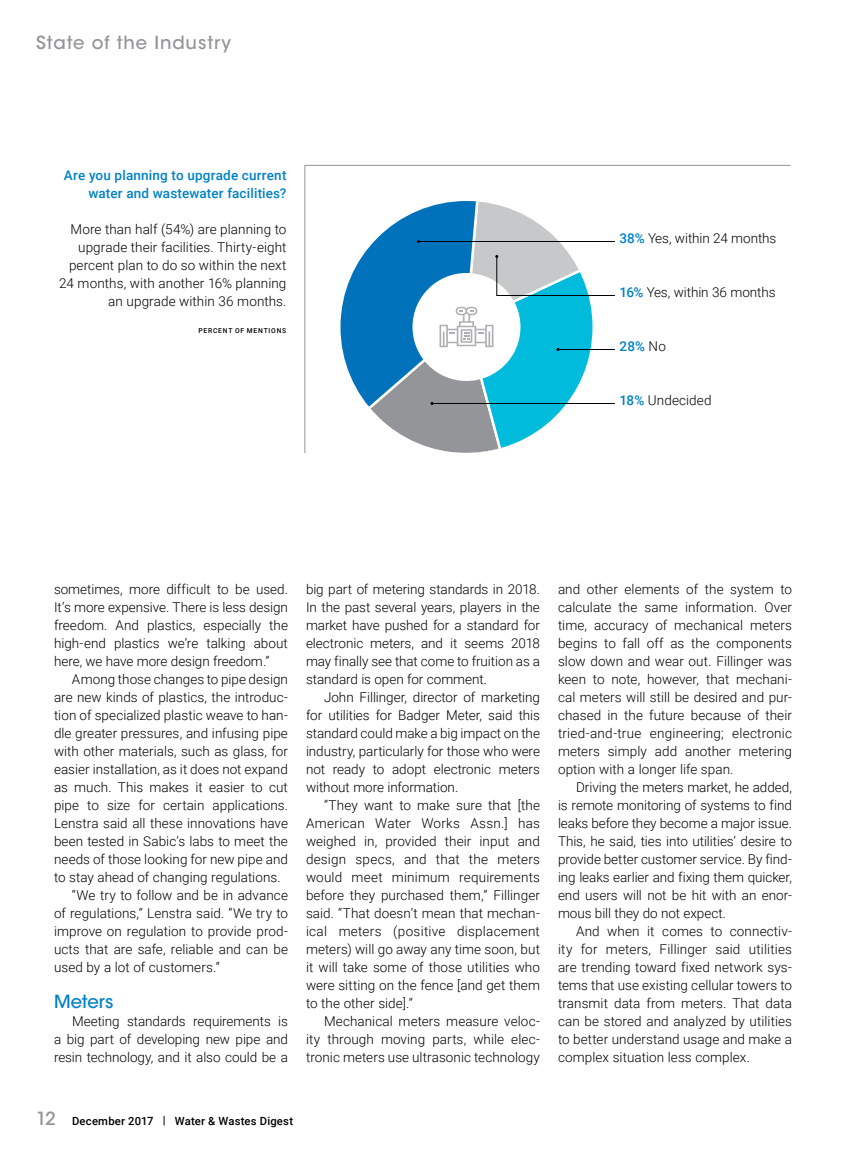
<style>
.page{position:relative;width:864px;height:1161px;background:#fff}
.page>*{position:absolute;margin:0;border:0;box-sizing:border-box;transform-origin:0 0}
.t1{font:500 18px "ITC Avant Garde Std";letter-spacing:.05em;color:#939598}
.t2{font:500 18px "ITC Avant Garde Std";color:#0081c8}
.t3{font:300 13.5px/18px "Roboto";color:#000;text-align:justify}
.t4{font:500 13.5px/18px "Roboto";letter-spacing:.01em;color:#0081c8;text-align:right}
.t5{font:500 11.25px "Roboto";letter-spacing:.02em;color:#000}
.t6{font:500 6.75px "Roboto";letter-spacing:.115em;color:#000}
.s1{font-weight:500;color:#0081c8}
.s2{font-weight:300;color:#000}
.s3{font-family:"ITC Avant Garde Std";font-size:18px;color:#939598}
</style>
<div class="page">
<svg style="left:304px;top:165px;width:487px;height:288px"></svg>
<svg style="left:340px;top:201px;width:276px;height:252px"></svg>
<h1 class="t1" style="left:36px;top:32px;width:197px">State of the Industry</h1>
<p class="t4" style="left:64px;top:166px;width:224px">Are you planning to upgrade current water and wastewater facilities?</p>
<p class="t3" style="left:59px;top:220px;width:229px;text-align:right">More than half (54%) are planning to upgrade their facilities. Thirty-eight percent plan to do so within the next 24 months, with another 16% planning an upgrade within 36 months.</p>
<p class="t6" style="left:198px;top:326px;width:90px">PERCENT OF MENTIONS</p>
<p class="t3" style="left:620px;top:228px;width:158px"><span class="s1">38%</span> Yes, within 24 months</p>
<p class="t3" style="left:620px;top:282px;width:158px"><span class="s1">16%</span> Yes, within 36 months</p>
<p class="t4" style="left:620px;top:336px;width:48px">28% <span class="s2">No</span></p>
<p class="t3" style="left:620px;top:390px;width:94px"><span class="s1">18%</span> Undecided</p>
<p class="t3" style="left:54px;top:580px;width:236px">sometimes, more difficult to be used.<br>It’s more expensive. There is less design freedom. And plastics, especially the high-end plastics we’re talking about here, we have more design freedom.”</p>
<p class="t3" style="left:72px;top:670px;width:218px">Among those changes to pipe design</p>
<p class="t3" style="left:54px;top:688px;width:235px">are new kinds of plastics, the introduc-</p>
<p class="t3" style="left:54px;top:706px;width:235px">tion of specialized plastic weave to han-</p>
<p class="t3" style="left:54px;top:724px;width:235px">dle greater pressures, and infusing pipe</p>
<p class="t3" style="left:54px;top:742px;width:235px">with other materials, such as glass, for</p>
<p class="t3" style="left:54px;top:760px;width:235px">easier installation, as it does not expand</p>
<p class="t3" style="left:54px;top:778px;width:235px">as much. This makes it easier to cut</p>
<p class="t3" style="left:54px;top:796px;width:236px">pipe to size for certain applications.</p>
<p class="t3" style="left:54px;top:814px;width:236px">Lenstra said all these innovations have</p>
<p class="t3" style="left:54px;top:832px;width:235px">been tested in Sabic’s labs to meet the</p>
<p class="t3" style="left:54px;top:850px;width:236px">needs of those looking for new pipe and</p>
<p class="t3" style="left:54px;top:868px;width:228px">to stay ahead of changing regulations.</p>
<p class="t3" style="left:72px;top:886px;width:217px">“We try to follow and be in advance</p>
<p class="t3" style="left:54px;top:904px;width:236px">of regulations,” Lenstra said. “We try to</p>
<p class="t3" style="left:54px;top:922px;width:235px">improve on regulation to provide prod-</p>
<p class="t3" style="left:54px;top:940px;width:235px">ucts that are safe, reliable and can be</p>
<p class="t3" style="left:54px;top:958px;width:167px">used by a lot of customers.”</p>
<h1 class="t2" style="left:54px;top:990px;width:61px">Meters</h1>
<p class="t3" style="left:54px;top:1012px;width:236px;text-indent:18px">Meeting standards requirements is a big part of developing new pipe and resin technology, and it also could be a</p>
<p class="t3" style="left:306px;top:580px;width:236px">big part of metering standards in 2018.<br>In the past several years, players in the market have pushed for a standard for electronic meters, and it seems 2018 may finally see that come to fruition as a standard is open for comment.</p>
<p class="t3" style="left:306px;top:688px;width:236px;text-indent:18px">John Fillinger, director of marketing for utilities for Badger Meter, said this standard could make a big impact on the industry, particularly for those who were not ready to adopt electronic meters without more information.</p>
<p class="t3" style="left:306px;top:796px;width:236px;text-indent:18px">“They want to make sure that [the American Water Works Assn.] has weighed in, provided their input and design specs, and that the meters would meet minimum requirements before they purchased them,” Fillinger said. “That doesn’t mean that mechan&shy;ical meters (positive displacement meters) will go away any time soon, but it will take some of those utilities who were sitting on the fence [and get them to the other side].”</p>
<p class="t3" style="left:306px;top:1012px;width:236px;text-indent:18px">Mechanical meters measure veloc&shy;ity through moving parts, while elec&shy;tronic meters use ultrasonic technology</p>
<p class="t3" style="left:558px;top:580px;width:235px">and other elements of the system to calculate the same information. Over time, accuracy of mechanical meters begins to fall off as the components slow down and wear out. Fillinger was keen to note, however, that mechani&shy;cal meters will still be desired and pur&shy;chased in the future because of their tried-and-true engineering; electronic meters simply add another metering option with a longer life span.</p>
<p class="t3" style="left:558px;top:778px;width:236px;text-indent:18px">Driving the meters market, he added, is remote monitoring of systems to find leaks before they become a major issue.<br>This, he said, ties into utilities’ desire to provide better customer service. By find&shy;ing leaks earlier and fixing them quicker, end users will not be hit with an enor&shy;mous bill they do not expect.</p>
<p class="t3" style="left:558px;top:921px;width:236px;text-indent:18px">And when it comes to connectiv&shy;ity for meters, Fillinger said utilities are trending toward fixed network sys&shy;tems that use existing cellular towers to transmit data from meters. That data can be stored and analyzed by utilities to better understand usage and make a complex situation less complex.</p>
<p class="t5" style="left:36px;top:1113px;width:259px"><span class="s3">12</span> December 2017 | Water &amp; Wastes Digest</p>
</div>
